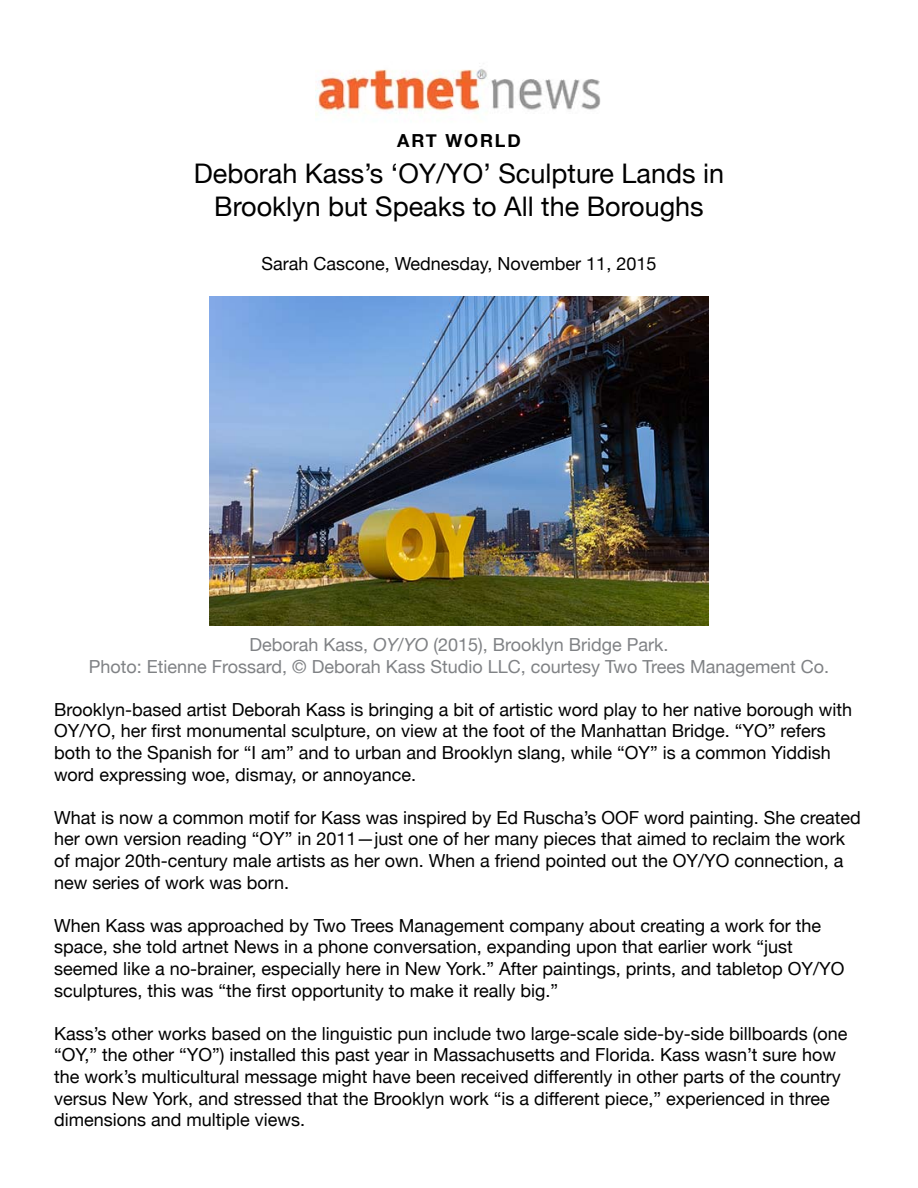
<style>
.page{position:relative;width:918px;height:1188px;background:#fff}
.page>*{position:absolute;margin:0;border:0;box-sizing:border-box;transform-origin:0 0}
.t1{font:27px/32.4px "Helvetica Neue";color:#000;text-align:center}
.t2{font:18px/21.6px "Helvetica Neue";color:#000}
.t3{font:18px/21.6px "Helvetica Neue";color:#808285;text-align:center}
.t4{font:700 18px "Helvetica Neue";letter-spacing:.1em;color:#000}
.s1{font-style:italic}
</style>
<div class="page">
<img style="left:209px;top:297px;width:500px;height:329px">
<img style="left:315px;top:69px;width:286px;height:47px">
<p class="t4" style="left:397px;top:130px;width:125px">ART WORLD</p>
<h1 class="t1" style="left:194px;top:157px;width:532px">Deborah Kass’s ‘OY/YO’ Sculpture Lands in<br>Brooklyn but Speaks to All the Boroughs</h1>
<p class="t2" style="left:262px;top:252px;width:396px">Sarah Cascone, Wednesday, November 11, 2015</p>
<p class="t3" style="left:89px;top:634px;width:742px">Deborah Kass, <span class="s1">OY/YO</span> (2015), Brooklyn Bridge Park.<br>Photo: Etienne Frossard, © Deborah Kass Studio LLC, courtesy Two Trees Management Co.</p>
<p class="t2" style="left:54px;top:698px;width:800px">Brooklyn-based artist Deborah Kass is bringing a bit of artistic word play to her native borough with OY/YO, her first monumental sculpture, on view at the foot of the Manhattan Bridge. “YO” refers both to the Spanish for “I am” and to urban and Brooklyn slang, while “OY” is a common Yiddish word expressing woe, dismay, or annoyance.</p>
<p class="t2" style="left:54px;top:806px;width:808px">What is now a common motif for Kass was inspired by Ed Ruscha’s OOF word painting. She created her own version reading “OY” in 2011—just one of her many pieces that aimed to reclaim the work of major 20th-century male artists as her own. When a friend pointed out the OY/YO connection, a new series of work was born.</p>
<p class="t2" style="left:54px;top:914px;width:792px">When Kass was approached by Two Trees Management company about creating a work for the space, she told artnet News in a phone conversation, expanding upon that earlier work “just seemed like a no-brainer, especially here in New York.” After paintings, prints, and tabletop OY/YO sculptures, this was “the first opportunity to make it really big.”</p>
<p class="t2" style="left:54px;top:1022px;width:795px">Kass’s other works based on the linguistic pun include two large-scale side-by-side billboards (one “OY,” the other “YO”) installed this past year in Massachusetts and Florida. Kass wasn’t sure how the work’s multicultural message might have been received differently in other parts of the country versus New York, and stressed that the Brooklyn work “is a different piece,” experienced in three dimensions and multiple views.</p>
</div>
